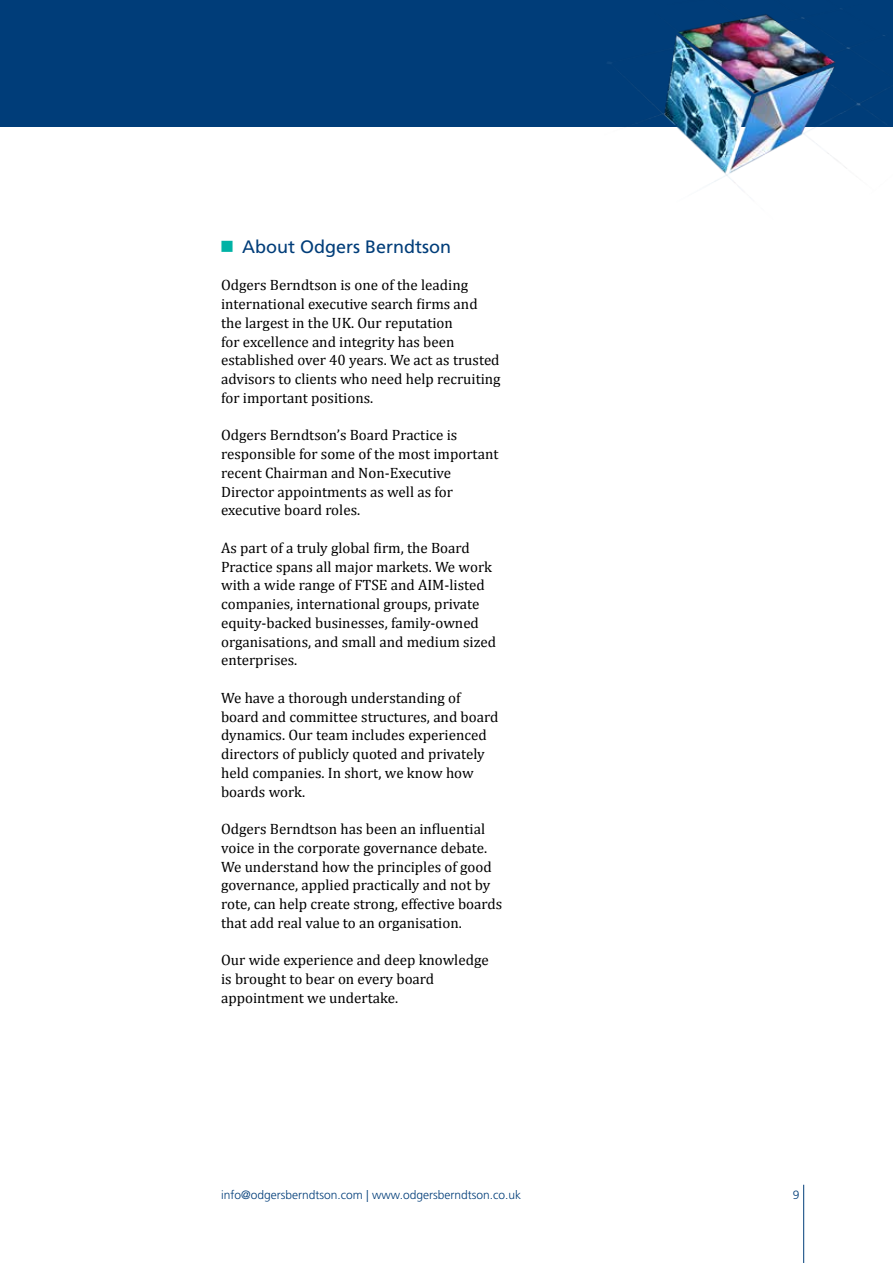
<style>
.page{position:relative;width:893px;height:1263px;background:#fff}
.page>*{position:absolute;margin:0;border:0;box-sizing:border-box;transform-origin:0 0}
.t1{font:18px "Frutiger LT Std";color:#003d79}
.t2{font:15px/18.8px "Cambria";color:#000}
.t3{font:300 12px "Frutiger LT Std";color:#003d79}
</style>
<div class="page">
<div style="left:0;top:0;width:893px;height:127px;background:#003d79"></div>
<img style="left:607px;top:8px;width:279px;height:183px">
<hr style="left:803px;top:1185px;width:1px;height:78px;background:#003d79">
<p class="t1" style="left:221px;top:236px;width:232px"><sup>■</sup> About Odgers Berndtson</p>
<p class="t2" style="left:221px;top:276px;width:281px">Odgers Berndtson is one of the leading international executive search firms and the largest in the UK. Our reputation<br>for excellence and integrity has been established over 40 years. We act as trusted advisors to clients who need help recruiting for important positions.</p>
<p class="t2" style="left:221px;top:426px;width:279px">Odgers Berndtson’s Board Practice is responsible for some of the most important recent Chairman and Non-Executive Director appointments as well as for executive board roles.</p>
<p class="t2" style="left:221px;top:538px;width:277px">As part of a truly global firm, the Board Practice spans all major markets. We work with a wide range of FTSE and AIM-listed companies, international groups, private equity-backed businesses, family-owned organisations, and small and medium sized enterprises.</p>
<p class="t2" style="left:221px;top:688px;width:279px">We have a thorough understanding of board and committee structures, and board dynamics. Our team includes experienced directors of publicly quoted and privately held companies. In short, we know how boards work.</p>
<p class="t2" style="left:221px;top:819px;width:283px">Odgers Berndtson has been an influential voice in the corporate governance debate.<br>We understand how the principles of good governance, applied practically and not by rote, can help create strong, effective boards that add real value to an organisation.</p>
<p class="t2" style="left:221px;top:951px;width:269px">Our wide experience and deep knowledge is brought to bear on every board appointment we undertake.</p>
<p class="t3" style="left:221px;top:1188px;width:302px">info@odgersberndtson.com | www.odgersberndtson.co.uk</p>
<p class="t3" style="left:793px;top:1188px;width:8px">9</p>
</div>
